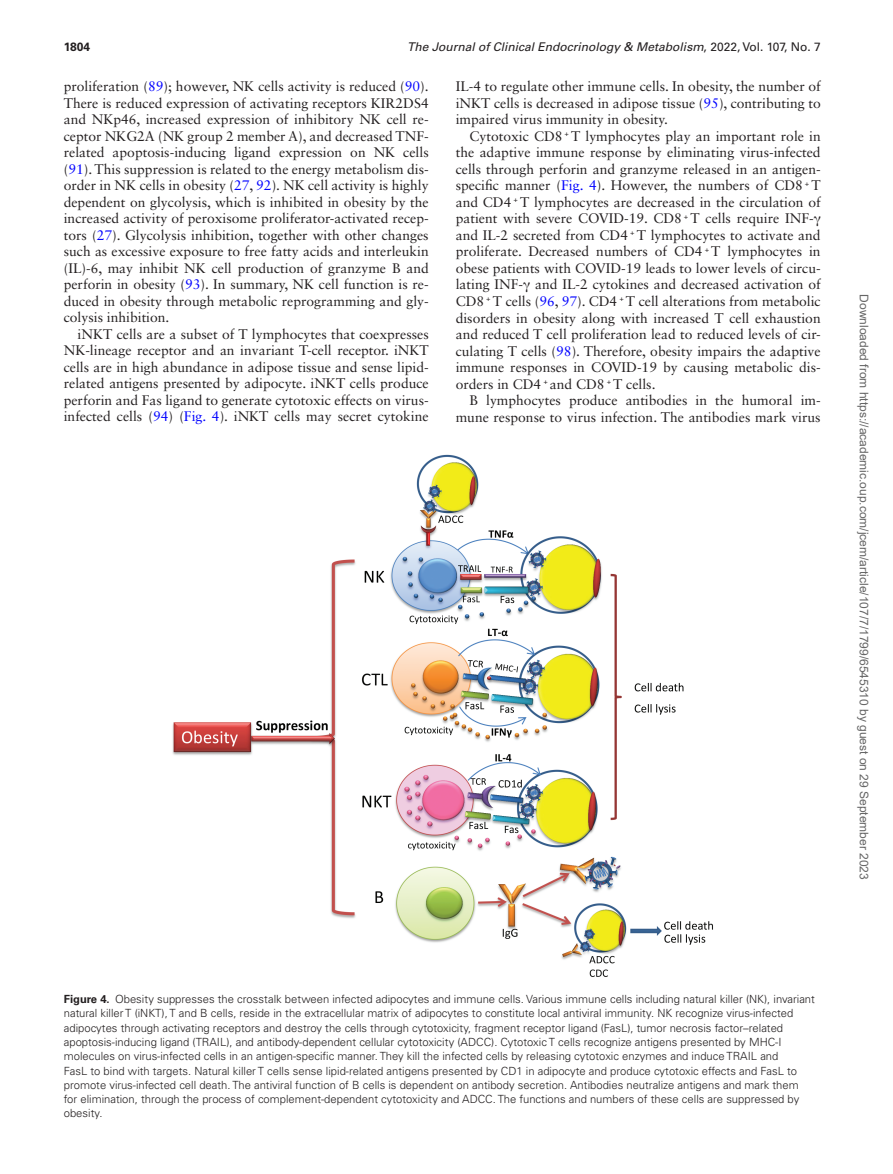
<style>
.page{position:relative;width:893px;height:1174px;background:#fff}
.page>*{position:absolute;margin:0;border:0;box-sizing:border-box;transform-origin:0 0}
.t1{font:13.8px/16.5px "Sabon LT Std";color:#231f20;text-align:justify}
.t2{font:12px "Arial";color:#666}
.t3{font:italic 12px "Univers LT Std";color:#231f20}
.t4{font:700 12px "Univers LT Std";color:#231f20}
.t5{font:300 11.25px/14.2px "Univers LT Std";color:#231f20}
.s1{font-style:normal}
.s2{color:#00f}
.s3{font-family:"Gandhari Unicode"}
.s4{font-weight:700}
</style>
<div class="page">
<img style="left:172px;top:454px;width:541px;height:523px">
<p class="t4" style="left:64px;top:40px;width:28px">1804</p>
<p class="t3" style="left:407px;top:40px;width:415px">The Journal of Clinical Endocrinology &amp; Metabolism<span class="s1">, 2022, Vol. 107, No. 7</span></p>
<p class="t1" style="left:64px;top:78px;width:366px">proliferation (<span class="s2">89</span>); however, NK cells activity is reduced (<span class="s2">90</span>).<br>There is reduced expression of activating receptors KIR2DS4 and NKp46, increased expression of inhibitory NK cell re&shy;ceptor NKG2A (NK group 2 member A), and decreased TNF&shy;related apoptosis-inducing ligand expression on NK cells (<span class="s2">91</span>). This suppression is related to the energy metabolism dis&shy;order in NK cells in obesity (<span class="s2">27</span>, <span class="s2">92</span>). NK cell activity is highly dependent on glycolysis, which is inhibited in obesity by the increased activity of peroxisome proliferator-activated recep&shy;tors (<span class="s2">27</span>). Glycolysis inhibition, together with other changes such as excessive exposure to free fatty acids and interleukin (IL)-6, may inhibit NK cell production of granzyme B and perforin in obesity (<span class="s2">93</span>). In summary, NK cell function is re&shy;duced in obesity through metabolic reprogramming and gly&shy;colysis inhibition.</p>
<p class="t1" style="left:64px;top:326px;width:366px;text-indent:14px">iNKT cells are a subset of T lymphocytes that coexpresses NK-lineage receptor and an invariant T-cell receptor. iNKT cells are in high abundance in adipose tissue and sense lipid&shy;related antigens presented by adipocyte. iNKT cells produce perforin and Fas ligand to generate cytotoxic effects on virus&shy;infected cells (<span class="s2">94</span>) (<span class="s2">Fig. 4</span>). iNKT cells may secret cytokine</p>
<p class="t1" style="left:456px;top:78px;width:366px">IL-4 to regulate other immune cells. In obesity, the number of iNKT cells is decreased in adipose tissue (<span class="s2">95</span>), contributing to impaired virus immunity in obesity.</p>
<p class="t1" style="left:456px;top:128px;width:366px;text-indent:14px">Cytotoxic CD8 <sup>+</sup> T lymphocytes play an important role in the adaptive immune response by eliminating virus-infected cells through perforin and granzyme released in an antigen&shy;specific manner (<span class="s2">Fig. 4</span>). However, the numbers of CD8 <sup>+</sup> T and CD4 <sup>+</sup> T lymphocytes are decreased in the circulation of patient with severe COVID-19. CD8 <sup>+</sup> T cells require INF-<span class="s3">γ </span>and IL-2 secreted from CD4 <sup>+</sup> T lymphocytes to activate and proliferate. Decreased numbers of CD4 <sup>+</sup> T lymphocytes in obese patients with COVID-19 leads to lower levels of circu&shy;lating INF-<span class="s3">γ</span> and IL-2 cytokines and decreased activation of CD8 <sup>+</sup> T cells (<span class="s2">96</span>, <span class="s2">97</span>). CD4 <sup>+</sup> T cell alterations from metabolic disorders in obesity along with increased T cell exhaustion and reduced T cell proliferation lead to reduced levels of cir&shy;culating T cells (<span class="s2">98</span>). Therefore, obesity impairs the adaptive immune responses in COVID-19 by causing metabolic dis&shy;orders in CD4 <sup>+</sup> and CD8 <sup>+</sup> T cells.</p>
<p class="t1" style="left:456px;top:392px;width:366px;text-align:right">B lymphocytes produce antibodies in the humoral im&shy;mune response to virus infection. The antibodies mark virus</p>
<p class="t2" style="left:868px;top:294px;width:587px;rotate:90deg">Downloaded from https://academic.oup.com/jcem/article/107/7/1799/6545310 by guest on 29 September 2023</p>
<p class="t5" style="left:64px;top:992px;width:753px"><span class="s4">Figure 4.</span> Obesity suppresses the crosstalk between infected adipocytes and immune cells. Various immune cells including natural killer (NK), invariant natural killer T (iNKT), T and B cells, reside in the extracellular matrix of adipocytes to constitute local antiviral immunity. NK recognize virus-infected adipocytes through activating receptors and destroy the cells through cytotoxicity, fragment receptor ligand (FasL), tumor necrosis factor–related apoptosis-inducing ligand (TRAIL), and antibody-dependent cellular cytotoxicity (ADCC). Cytotoxic T cells recognize antigens presented by MHC-I molecules on virus-infected cells in an antigen-specific manner. They kill the infected cells by releasing cytotoxic enzymes and induce TRAIL and<br>FasL to bind with targets. Natural killer T cells sense lipid-related antigens presented by CD1 in adipocyte and produce cytotoxic effects and FasL to promote virus-infected cell death. The antiviral function of B cells is dependent on antibody secretion. Antibodies neutralize antigens and mark them for elimination, through the process of complement-dependent cytotoxicity and ADCC. The functions and numbers of these cells are suppressed by obesity.</p>
</div>
